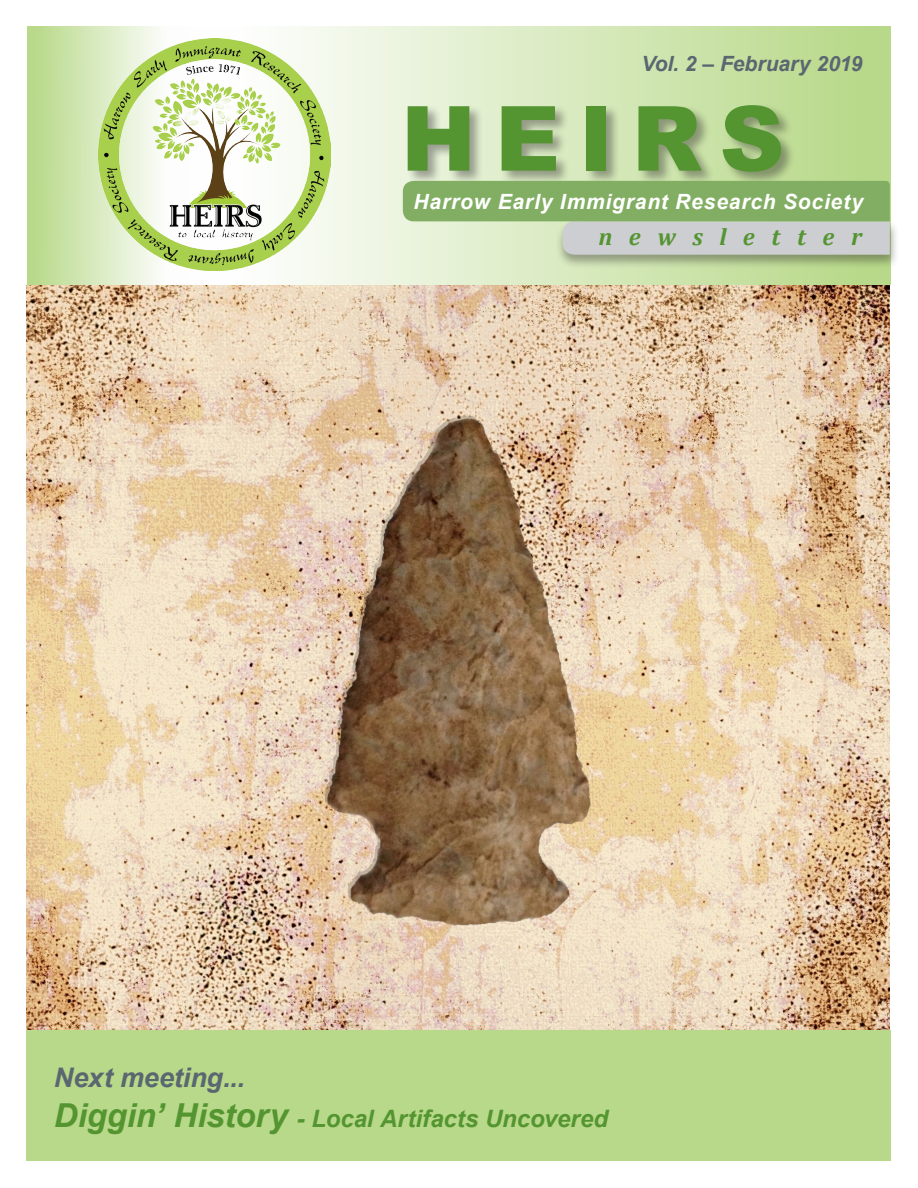
<style>
.page{position:relative;width:918px;height:1188px;background:#fff}
.page>*{position:absolute;margin:0;border:0;box-sizing:border-box;transform-origin:0 0}
.t1{font:900 90px "Arial";letter-spacing:.205em;color:#549532}
.t2{font:italic 700 27px "Arial";letter-spacing:-.005em;color:#5a6670}
.t3{font:italic 700 24px "Arial";letter-spacing:-.005em;color:#549532}
.t4{font:italic 700 24px "Cambria";letter-spacing:.69em;color:#549532}
.t5{font:italic 700 21px "Arial";letter-spacing:.04em;color:#fff}
.t6{font:italic 700 21px "Arial";color:#5a6670}
.s1{font-size:33px}
</style>
<div class="page">
<img style="left:27px;top:285px;width:863px;height:745px">
<div style="left:27px;top:1030px;width:864px;height:131px;background:#b8d989"></div>
<div style="left:137px;top:27px;width:754px;height:258px;background:linear-gradient(to right,#fff,#b6d885)"></div>
<div style="left:27px;top:26px;width:162px;height:258px;background:linear-gradient(to right,#b7d887,#fff)"></div>
<img style="left:98px;top:39px;width:233px;height:232px">
<div style="left:555px;top:220px;width:344px;height:50px;background:#231f20;opacity:.38"></div>
<div style="left:406px;top:104px;width:390px;height:83px;background:#231f20;opacity:.4"></div>
<svg style="left:403px;top:181px;width:487px;height:74px;background:#a7c194"></svg>
<p class="t6" style="left:641px;top:49px;width:222px">Vol. 2 – February 2019</p>
<h1 class="t1" style="left:401px;top:73px;width:385px">HEIRS</h1>
<p class="t5" style="left:414px;top:187px;width:451px">Harrow Early Immigrant Research Society</p>
<p class="t4" style="left:599px;top:220px;width:265px">newsletter</p>
<p class="t2" style="left:54px;top:1060px;width:193px">Next meeting...</p>
<p class="t3" style="left:54px;top:1102px;width:556px"><span class="s1">Diggin’ History</span> - Local Artifacts Uncovered</p>
</div>
